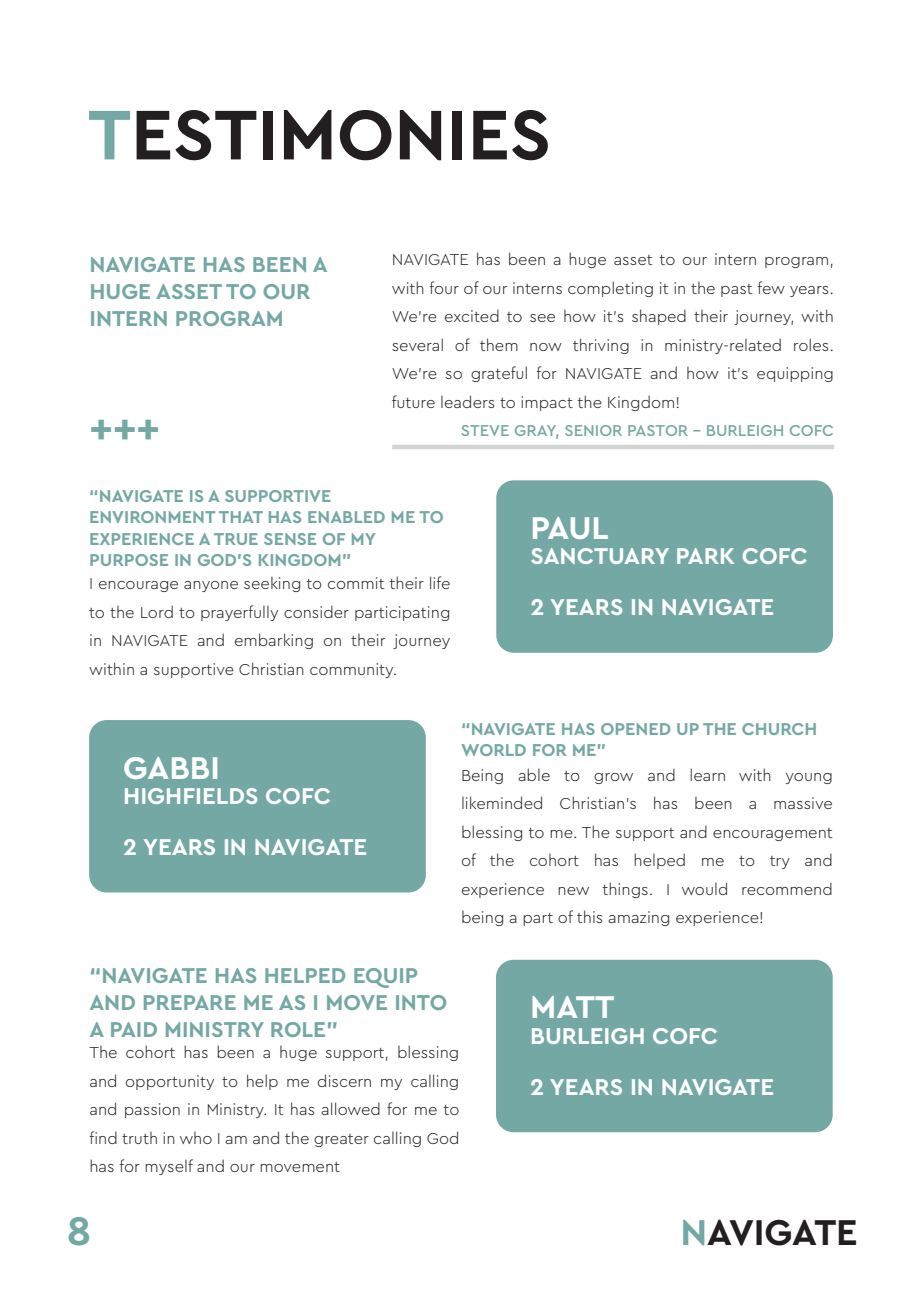
<style>
.page{position:relative;width:919px;height:1289px;background:#fff}
.page>*{position:absolute;margin:0;border:0;box-sizing:border-box;transform-origin:0 0}
.t1{font:700 73.5px "Cera Pro";color:#231f20}
.t2{font:700 42px "Cera Pro";color:#74a8a4}
.t3{font:700 41.7px "Cera Pro";color:#74a8a4}
.t4{font:700 37.5px "Cera Pro";color:#231f20}
.t5{font:700 33px "Cera Pro";color:#fff}
.t6{font:700 24px/51px "Cera Pro";color:#fff}
.t7{font:700 22.5px/27px "Cera Pro";color:#74a8a4}
.t8{font:700 18px/21.6px "Cera Pro";color:#74a8a4}
.t9{font:300 16.5px/28.5px "Cera Pro";color:#231f20;text-align:justify}
.t10{font:500 16.5px "Cera Pro";color:#74a8a4}
.s1{color:#74a8a4}
</style>
<div class="page">
<div style="left:392px;top:444px;width:442px;height:5px;background:#d5d4d5"></div>
<div style="left:496px;top:480px;width:336px;height:172px;background:#74a8a4;border-radius:17px"></div>
<div style="left:89px;top:720px;width:337px;height:172px;background:#74a8a4;border-radius:17px"></div>
<div style="left:496px;top:959px;width:336px;height:173px;background:#74a8a4;border-radius:17px"></div>
<h1 class="t1" style="left:88px;top:86px;width:464px"><span class="s1">T</span>ESTIMONIES</h1>
<h3 class="t7" style="left:90px;top:250px;width:240px">NAVIGATE HAS BEEN A<br>HUGE ASSET TO OUR<br>INTERN PROGRAM</h3>
<h2 class="t2" style="left:90px;top:401px;width:72px">+++</h2>
<p class="t9" style="left:392px;top:245px;width:444px">NAVIGATE has been a huge asset to our intern program, with four of our interns completing it in the past few years.<br>We're excited to see how it's shaped their journey, with several of them now thriving in ministry-related roles.<br>We're so grateful for NAVIGATE and how it's equipping future leaders to impact the Kingdom!</p>
<p class="t10" style="left:461px;top:420px;width:375px">STEVE GRAY, SENIOR PASTOR – BURLEIGH COFC</p>
<p class="t8" style="left:89px;top:484px;width:356px">“NAVIGATE IS A SUPPORTIVE<br>ENVIRONMENT THAT HAS ENABLED ME TO<br>EXPERIENCE A TRUE SENSE OF MY<br>PURPOSE IN GOD’S KINGDOM”</p>
<p class="t9" style="left:89px;top:569px;width:363px">I encourage anyone seeking to commit their life to the Lord to prayerfully consider participating in NAVIGATE and embarking on their journey within a supportive Christian community.</p>
<h3 class="t5" style="left:530px;top:506px;width:80px">PAUL</h3>
<h3 class="t6" style="left:530px;top:530px;width:279px">SANCTUARY PARK COFC<br>2 YEARS IN NAVIGATE</h3>
<h3 class="t5" style="left:123px;top:745px;width:98px">GABBI</h3>
<h3 class="t6" style="left:123px;top:769px;width:245px">HIGHFIELDS COFC<br>2 YEARS IN NAVIGATE</h3>
<p class="t8" style="left:461px;top:717px;width:358px">“NAVIGATE HAS OPENED UP THE CHURCH<br>WORLD FOR ME”</p>
<p class="t9" style="left:461px;top:760px;width:373px">Being able to grow and learn with young likeminded Christian’s has been a massive blessing to me. The support and encouragement of the cohort has helped me to try and experience new things. I would recommend being a part of this amazing experience!</p>
<h3 class="t7" style="left:89px;top:961px;width:359px">“NAVIGATE HAS HELPED EQUIP<br>AND PREPARE ME AS I MOVE INTO<br>A PAID MINISTRY ROLE”</h3>
<p class="t9" style="left:89px;top:1037px;width:371px">The cohort has been a huge support, blessing and opportunity to help me discern my calling and passion in Ministry. It has allowed for me to find truth in who I am and the greater calling God has for myself and our movement</p>
<h3 class="t5" style="left:530px;top:985px;width:86px">MATT</h3>
<h3 class="t6" style="left:530px;top:1009px;width:245px">BURLEIGH COFC<br>2 YEARS IN NAVIGATE</h3>
<h3 class="t3" style="left:67px;top:1203px;width:26px">8</h3>
<h3 class="t4" style="left:680px;top:1206px;width:179px"><span class="s1">N</span>AVIGATE</h3>
</div>
